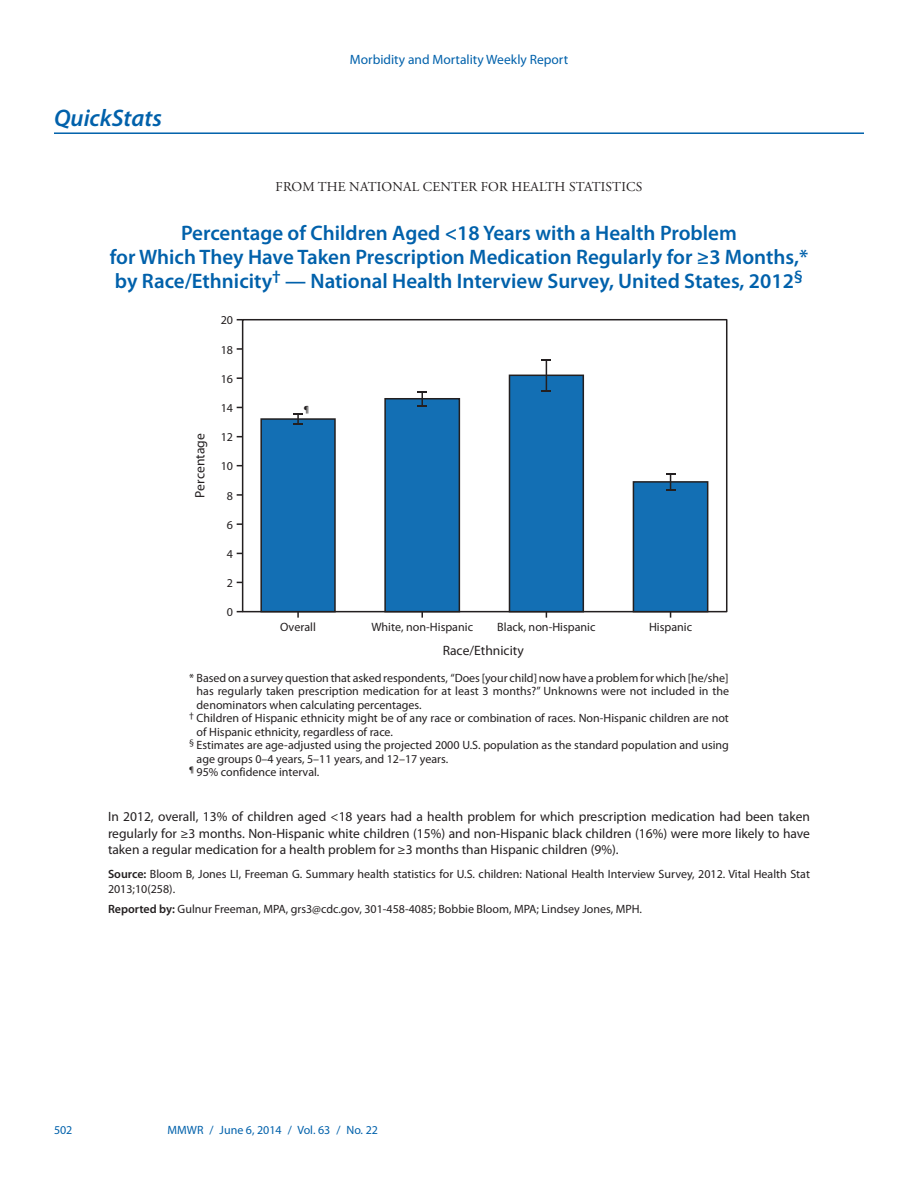
<style>
.page{position:relative;width:918px;height:1188px;background:#fff}
.page>*{position:absolute;margin:0;border:0;box-sizing:border-box;transform-origin:0 0}
.kicker{font:italic 600 24px "Myriad Pro";color:#0161ab}
.qs_figure_title{font:600 21px/24px "Myriad Pro";color:#0161ab;text-align:center}
.t1{font:13.65px "Myriad Pro";color:#231f20}
.qs_text_9_pt{font:13.5px/16.5px "Myriad Pro";color:#231f20;text-align:justify}
.t2{font:13.5px "Adobe Garamond Pro";letter-spacing:.015em;color:#231f20}
.t3{font:13.5px "Myriad Pro";color:#0161ab}
._8pt_footnote_suppor{font:12px/13.5px "Myriad Pro";color:#231f20}
.qs_source_first{font:12px/15px "Myriad Pro";color:#231f20}
.t4{font:12px "Myriad Pro";color:#0161ab}
.t5{font:10.5px "Myriad Pro";color:#231f20}
.s1{font-weight:600}
</style>
<div class="page">
<div style="left:242px;top:319px;width:485px;height:293px;border:2px solid #231f20"></div>
<div style="left:261px;top:419px;width:74px;height:193px;background:#136fb4"></div>
<div style="left:260px;top:418px;width:76px;height:194px;border:2px solid #231f20"></div>
<div style="left:385px;top:399px;width:74px;height:213px;background:#136fb4"></div>
<div style="left:384px;top:398px;width:76px;height:214px;border:2px solid #231f20"></div>
<div style="left:509px;top:375px;width:74px;height:237px;background:#136fb4"></div>
<div style="left:509px;top:375px;width:75px;height:237px;border:2px solid #231f20"></div>
<div style="left:633px;top:482px;width:75px;height:130px;background:#136fb4"></div>
<div style="left:633px;top:481px;width:75px;height:131px;border:2px solid #231f20"></div>
<svg style="left:293px;top:413px;width:10px;height:12px"></svg>
<svg style="left:417px;top:391px;width:10px;height:15px"></svg>
<hr style="left:546px;top:360px;width:1px;height:30px;background:#231f20">
<svg style="left:541px;top:359px;width:10px;height:2px"></svg>
<svg style="left:666px;top:473px;width:9px;height:18px"></svg>
<svg style="left:237px;top:523px;width:6px;height:2px"></svg>
<svg style="left:237px;top:494px;width:6px;height:2px"></svg>
<svg style="left:237px;top:377px;width:6px;height:2px"></svg>
<svg style="left:237px;top:348px;width:6px;height:2px"></svg>
<svg style="left:421px;top:612px;width:2px;height:6px"></svg>
<svg style="left:297px;top:612px;width:2px;height:6px"></svg>
<hr style="left:54px;top:132px;width:810px;height:2px;background:#0161ab">
<p class="kicker" style="left:54px;top:103px;width:110px">QuickStats</p>
<p class="t3" style="left:350px;top:51px;width:220px">Morbidity and Mortality Weekly Report</p>
<p class="t2" style="left:276px;top:178px;width:368px">FROM THE NATIONAL CENTER FOR HEALTH STATISTICS</p>
<p class="qs_figure_title" style="left:110px;top:221px;width:700px">Percentage of Children Aged &lt;18 Years with a Health Problem<br>for Which They Have Taken Prescription Medication Regularly for ≥3 Months,* by Race/Ethnicity<sup>†</sup> — National Health Interview Survey, United States, 2012<sup>§</sup></p>
<p class="_8pt_footnote_suppor" style="left:221px;top:313px;width:14px">20</p>
<p class="_8pt_footnote_suppor" style="left:221px;top:343px;width:14px">18</p>
<p class="t1" style="left:191px;top:498px;width:66px;rotate:-90deg">Percentage</p>
<p class="_8pt_footnote_suppor" style="left:221px;top:372px;width:14px">16</p>
<p class="_8pt_footnote_suppor" style="left:221px;top:401px;width:14px">14</p>
<p class="_8pt_footnote_suppor" style="left:221px;top:430px;width:14px">12</p>
<p class="_8pt_footnote_suppor" style="left:221px;top:459px;width:14px">10</p>
<p class="_8pt_footnote_suppor" style="left:227px;top:489px;width:8px">8</p>
<p class="_8pt_footnote_suppor" style="left:227px;top:518px;width:8px">6</p>
<p class="_8pt_footnote_suppor" style="left:227px;top:547px;width:8px">4</p>
<p class="_8pt_footnote_suppor" style="left:227px;top:576px;width:8px">2</p>
<p class="_8pt_footnote_suppor" style="left:227px;top:605px;width:8px">0</p>
<p class="t5" style="left:304px;top:403px;width:7px">¶</p>
<p class="_8pt_footnote_suppor" style="left:280px;top:620px;width:37px">Overall</p>
<p class="_8pt_footnote_suppor" style="left:371px;top:620px;width:103px">White, non-Hispanic</p>
<p class="_8pt_footnote_suppor" style="left:497px;top:620px;width:100px">Black, non-Hispanic</p>
<p class="_8pt_footnote_suppor" style="left:649px;top:620px;width:45px">Hispanic</p>
<p class="t1" style="left:443px;top:642px;width:82px">Race/Ethnicity</p>
<p class="_8pt_footnote_suppor" style="left:197px;top:671px;width:534px;text-align:justify;text-indent:-8px">* Based on a survey question that asked respondents, “Does [your child] now have a problem for which [he/she] has regularly taken prescription medication for at least 3 months?” Unknowns were not included in the denominators when calculating percentages.</p>
<p class="_8pt_footnote_suppor" style="left:197px;top:711px;width:534px;text-indent:-8px"><sup>†</sup> Children of Hispanic ethnicity might be of any race or combination of races. Non-Hispanic children are not of Hispanic ethnicity, regardless of race.</p>
<p class="_8pt_footnote_suppor" style="left:197px;top:738px;width:534px;text-indent:-8px"><sup>§</sup> Estimates are age-adjusted using the projected 2000 U.S. population as the standard population and using age groups 0–4 years, 5–11 years, and 12–17 years.</p>
<p class="_8pt_footnote_suppor" style="left:189px;top:765px;width:132px"><sup>¶</sup> 95% confidence interval.</p>
<p class="qs_text_9_pt" style="left:108px;top:808px;width:704px">In 2012, overall, 13% of children aged &lt;18 years had a health problem for which prescription medication had been taken regularly for ≥3 months. Non-Hispanic white children (15%) and non-Hispanic black children (16%) were more likely to have taken a regular medication for a health problem for ≥3 months than Hispanic children (9%).</p>
<p class="qs_source_first" style="left:108px;top:866px;width:703px"><span class="s1">Source:</span> Bloom B, Jones LI, Freeman G. Summary health statistics for U.S. children: National Health Interview Survey, 2012. Vital Health Stat<br>2013;10(258).</p>
<p class="qs_source_first" style="left:108px;top:901px;width:536px"><span class="s1">Reported by:</span> Gulnur Freeman, MPA, grs3@cdc.gov, 301-458-4085; Bobbie Bloom, MPA; Lindsey Jones, MPH.</p>
<p class="t4" style="left:54px;top:1123px;width:20px">502</p>
<p class="t4" style="left:168px;top:1123px;width:212px">MMWR / June 6, 2014 / Vol. 63 / No. 22</p>
</div>
